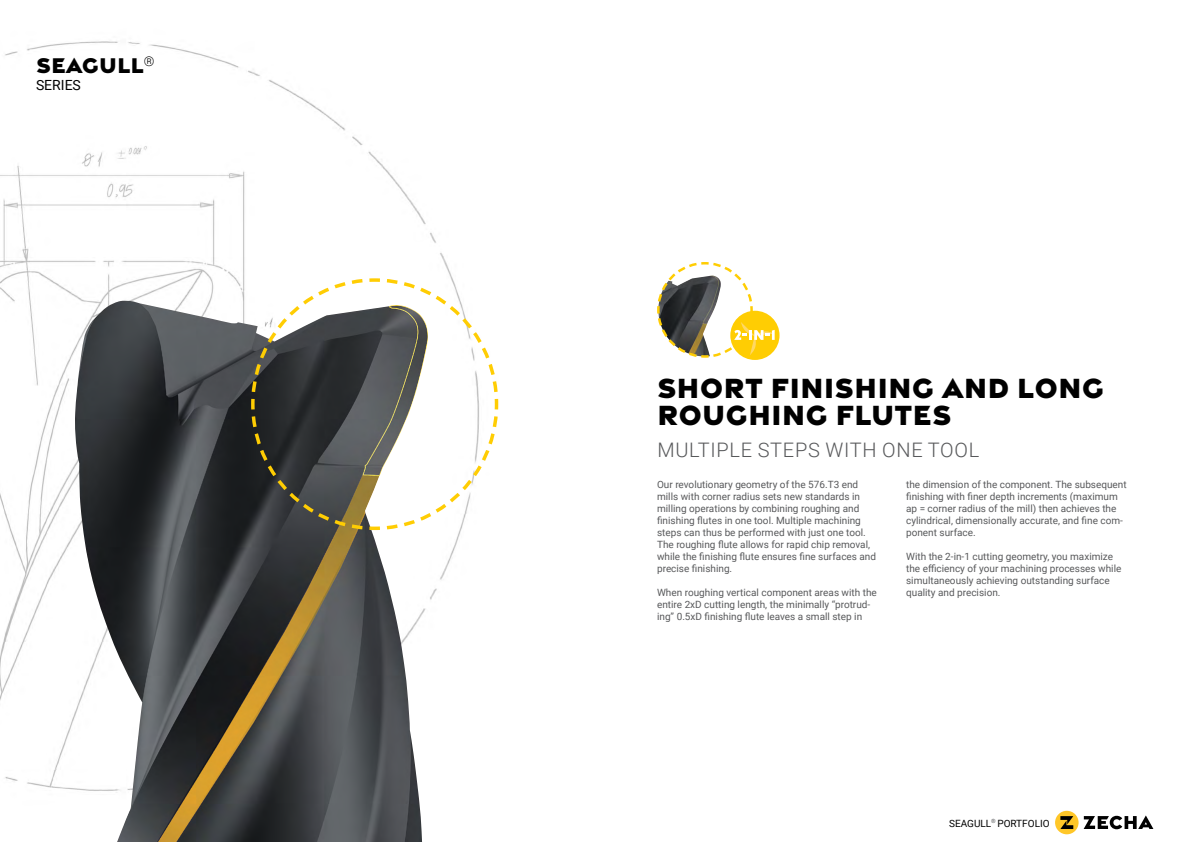
<style>
.page{position:relative;width:1191px;height:842px;background:#fff}
.page>*{position:absolute;margin:0;border:0;box-sizing:border-box;transform-origin:0 0}
.t1{font:30px/27px "Zecha 2030";color:#000}
.t2{font:23px "Zecha 2030";color:#000}
.t3{font:300 20px "Roboto";letter-spacing:.035em;color:#58595b}
.t4{font:14px "Roboto";color:#000}
.t5{font:10px/12px "Roboto";color:#58595b}
.t6{font:10px "Roboto";color:#000}
</style>
<div class="page">
<img style="left:0;top:41px;width:461px;height:749px">
<img style="left:74px;top:301px;width:354px;height:541px">
<svg style="left:249px;top:277px;width:250px;height:255px"></svg>
<div style="left:1055px;top:811px;width:23px;height:23px;background:#ffc729;border-radius:50%"></div>
<svg style="left:1060px;top:816px;width:13px;height:13px"></svg>
<svg style="left:1083px;top:815px;width:70px;height:14px"></svg>
<div style="left:730px;top:311px;width:49px;height:49px;background:#ffcd03;border-radius:50%"></div>
<svg style="left:657px;top:262px;width:117px;height:97px"></svg>
<h2 class="t2" style="left:36px;top:50px;width:120px">SEAGULL<sup>®</sup></h2>
<h3 class="t4" style="left:36px;top:75px;width:46px">SERIES</h3>
<h1 class="t1" style="left:657px;top:373px;width:449px">SHORT FINISHING AND LONG<br>ROUGHING FLUTES</h1>
<h3 class="t3" style="left:657px;top:435px;width:323px">MULTIPLE STEPS WITH ONE TOOL</h3>
<p class="t5" style="left:657px;top:478px;width:220px">Our revolutionary geometry of the 576.T3 end mills with corner radius sets new standards in milling operations by combining roughing and finishing flutes in one tool. Multiple machining steps can thus be performed with just one tool.<br>The roughing flute allows for rapid chip removal, while the finishing flute ensures fine surfaces and precise finishing.</p>
<p class="t5" style="left:657px;top:586px;width:221px">When roughing vertical component areas with the entire 2xD cutting length, the minimally “protrud&shy;ing” 0.5xD finishing flute leaves a small step in</p>
<p class="t5" style="left:906px;top:478px;width:222px">the dimension of the component. The subsequent finishing with finer depth increments (maximum ap = corner radius of the mill) then achieves the cylindrical, dimensionally accurate, and fine com&shy;ponent surface.</p>
<p class="t5" style="left:906px;top:550px;width:217px">With the 2-in-1 cutting geometry, you maximize the efficiency of your machining processes while simultaneously achieving outstanding surface quality and precision.</p>
<p class="t6" style="left:949px;top:816px;width:102px">SEAGULL<sup>®</sup> PORTFOLIO</p>
</div>
